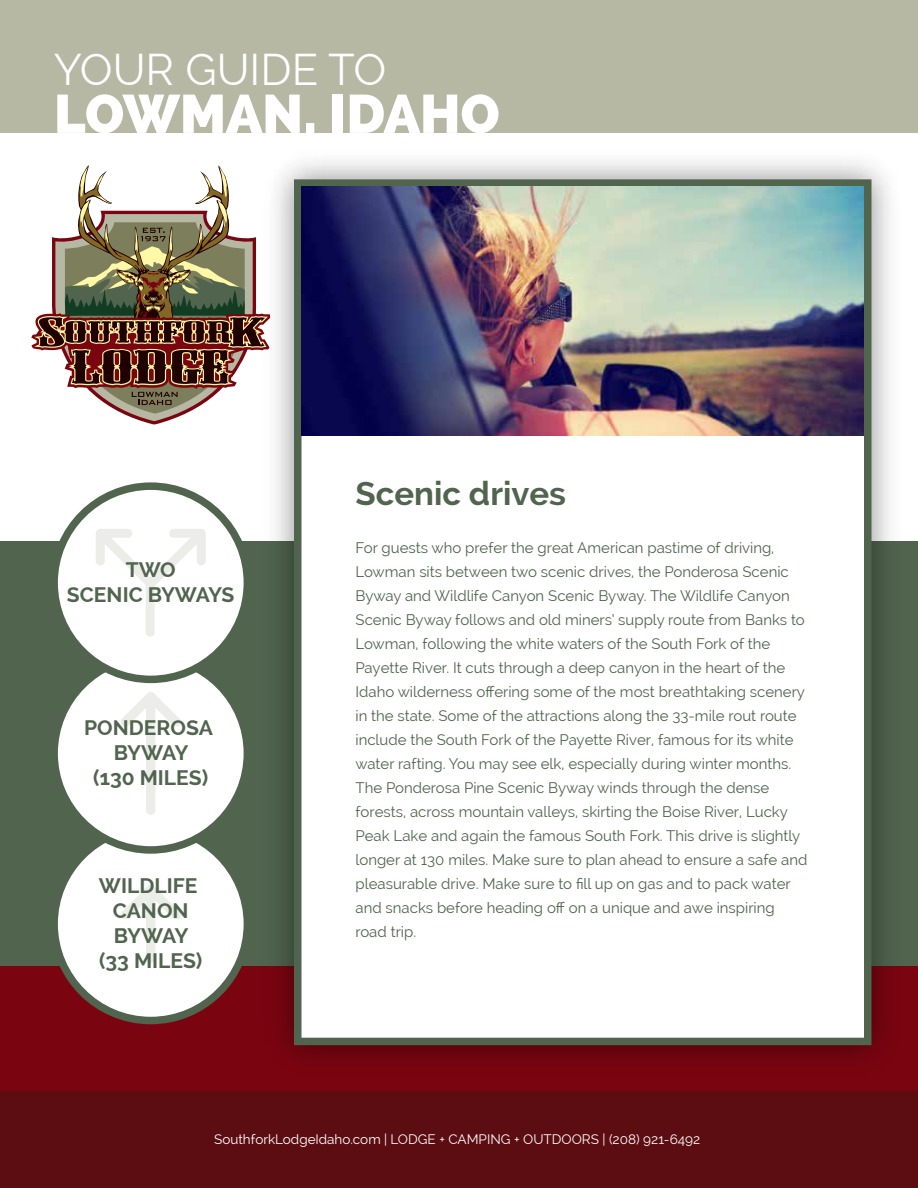
<style>
.page{position:relative;width:918px;height:1188px;background:#fff}
.page>*{position:absolute;margin:0;border:0;box-sizing:border-box;transform-origin:0 0}
.t1{font:800 54px "Raleway";color:#fff}
.t2{font:43.5px "Raleway";color:#fff}
.t3{font:700 33px "Raleway";color:#50644e}
.t4{font:700 21px/25.2px "Raleway";color:#50644e;text-align:center}
.t5{font:15px/24px "Raleway";color:#50644e}
.t6{font:13.5px "Raleway";color:#fff}
</style>
<div class="page">
<div style="left:0;top:966px;width:918px;height:126px;background:#7a0511"></div>
<div style="left:0;top:1092px;width:918px;height:96px;background:#5b0d12"></div>
<div style="left:0;top:541px;width:918px;height:425px;background:#50644e"></div>
<div style="left:0;top:0;width:918px;height:133px;background:#b6b8a4"></div>
<img style="left:270px;top:160px;width:620px;height:899px">
<div style="left:294px;top:179px;width:578px;height:866px;background:#fff"></div>
<div style="left:54px;top:827px;width:193px;height:194px;background:#fff;border-radius:50%"></div>
<div style="left:50px;top:824px;width:201px;height:200px;border:8px solid #50644e;border-radius:50%"></div>
<svg style="left:122px;top:413px;width:65px;height:11px"></svg>
<svg style="left:31px;top:165px;width:239px;height:248px"></svg>
<img style="left:302px;top:187px;width:562px;height:249px">
<div style="left:54px;top:657px;width:193px;height:193px;background:#fff;border-radius:50%"></div>
<div style="left:50px;top:653px;width:201px;height:201px;border:8px solid #50644e;border-radius:50%"></div>
<div style="left:54px;top:486px;width:193px;height:193px;background:#fff;border-radius:50%"></div>
<div style="left:50px;top:482px;width:201px;height:201px;border:8px solid #50644e;border-radius:50%"></div>
<svg style="left:121px;top:692px;width:60px;height:35px"></svg>
<div style="left:146px;top:699px;width:9px;height:116px;background:#ecede8;border-radius:5px"></div>
<svg style="left:121px;top:885px;width:60px;height:35px"></svg>
<div style="left:146px;top:892px;width:9px;height:71px;background:#ecede8;border-radius:5px"></div>
<svg style="left:96px;top:529px;width:110px;height:57px"></svg>
<div style="left:146px;top:579px;width:9px;height:58px;background:#ecede8;border-radius:5px"></div>
<h2 class="t2" style="left:54px;top:44px;width:334px">YOUR GUIDE TO</h2>
<h1 class="t1" style="left:54px;top:83px;width:447px">LOWMAN, IDAHO</h1>
<h3 class="t4" style="left:67px;top:557px;width:169px">TWO<br>SCENIC BYWAYS</h3>
<h3 class="t4" style="left:84px;top:715px;width:130px">PONDEROSA<br>BYWAY<br>(130 MILES)</h3>
<h3 class="t4" style="left:99px;top:873px;width:105px">WILDLIFE<br>CANON<br>BYWAY (33 MILES)</h3>
<h3 class="t3" style="left:356px;top:474px;width:212px">Scenic drives</h3>
<p class="t5" style="left:356px;top:535px;width:454px">For guests who prefer the great American pastime of driving, Lowman sits between two scenic drives, the Ponderosa Scenic Byway and Wildlife Canyon Scenic Byway. The Wildlife Canyon Scenic Byway follows and old miners’ supply route from Banks to Lowman, following the white waters of the South Fork of the Payette River. It cuts through a deep canyon in the heart of the Idaho wilderness offering some of the most breathtaking scenery in the state. Some of the attractions along the 33-mile rout route include the South Fork of the Payette River, famous for its white water rafting. You may see elk, especially during winter months.<br>The Ponderosa Pine Scenic Byway winds through the dense forests, across mountain valleys, skirting the Boise River, Lucky Peak Lake and again the famous South Fork. This drive is slightly longer at 130 miles. Make sure to plan ahead to ensure a safe and pleasurable drive. Make sure to fill up on gas and to pack water and snacks before heading off on a unique and awe inspiring road trip.</p>
<p class="t6" style="left:214px;top:1132px;width:488px">SouthforkLodgeIdaho.com | LODGE + CAMPING + OUTDOORS | (208) 921-6492</p>
</div>
